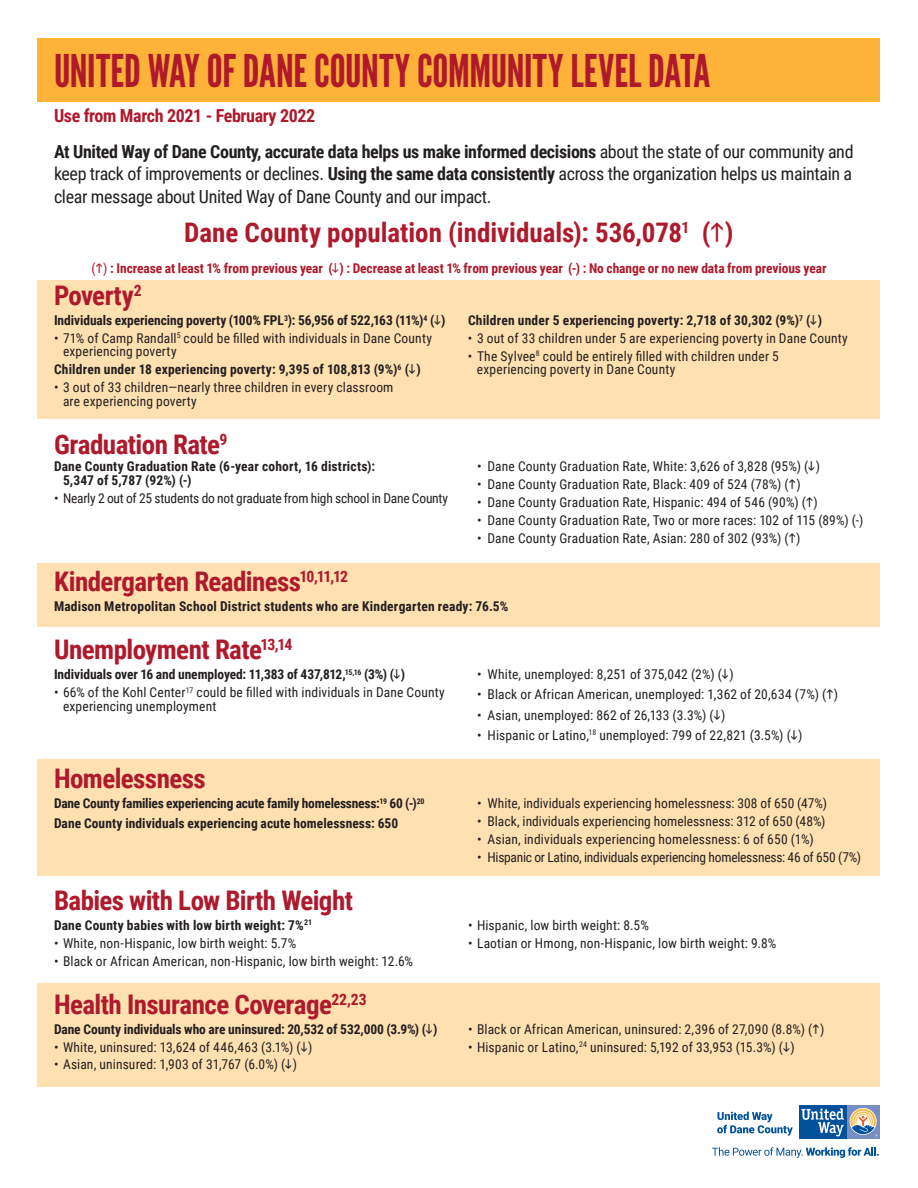
<style>
.page{position:relative;width:918px;height:1188px;background:#fff}
.page>*{position:absolute;margin:0;border:0;box-sizing:border-box;transform-origin:0 0}
.t1{font:45px "League Gothic";letter-spacing:-.01em;color:#af192c}
.t2{font:700 27px "Roboto Condensed";letter-spacing:-.02em;color:#af192c}
.t3{font:700 27px "Roboto Condensed";color:#af192c}
.t4{font:18px/22.5px "Roboto Condensed";letter-spacing:-.02em;color:#231f20;text-align:justify}
.t5{font:700 18px "Roboto Condensed";letter-spacing:-.02em;color:#af192c}
.t6{font:13.5px/13.5px "Roboto Condensed";letter-spacing:.01em;color:#231f20}
.t7{font:700 13.5px/13.5px "Roboto Condensed";letter-spacing:.005em;color:#231f20}
.t8{font:13.5px "Roboto Condensed";letter-spacing:-.02em;color:#231f20}
.t9{font:700 13.5px "Roboto Condensed";letter-spacing:-.01em;color:#af192c}
.t10{font:700 13.5px "Roboto Condensed";letter-spacing:-.015em;color:#231f20}
.s1{font-weight:700}
.s2{font-weight:400}
</style>
<div class="page">
<div style="left:38px;top:281px;width:842px;height:138px;background:#ffe0b0"></div>
<div style="left:38px;top:563px;width:842px;height:64px;background:#ffe0b0"></div>
<div style="left:38px;top:759px;width:842px;height:117px;background:#ffe0b0"></div>
<div style="left:38px;top:983px;width:842px;height:104px;background:#ffe0b0"></div>
<div style="left:38px;top:38px;width:842px;height:63px;background:#ffb238"></div>
<div style="left:847px;top:1105px;width:32px;height:34px;background:#768ec2"></div>
<div style="left:799px;top:1105px;width:48px;height:34px;background:#01529b"></div>
<svg style="left:801px;top:1108px;width:43px;height:28px"></svg>
<svg style="left:850px;top:1109px;width:27px;height:27px"></svg>
<svg style="left:712px;top:1147px;width:167px;height:11px"></svg>
<svg style="left:717px;top:1112px;width:76px;height:24px"></svg>
<p class="t1" style="left:54px;top:44px;width:658px">UNITED WAY OF DANE COUNTY COMMUNITY LEVEL DATA</p>
<p class="t5" style="left:54px;top:103px;width:263px">Use from March 2021 - February 2022</p>
<p class="t4" style="left:54px;top:140px;width:801px"><span class="s1">At United Way of Dane County, accurate data helps us make informed decisions</span> about the state of our community and keep track of improvements or declines. <span class="s1">Using the same data consistently</span> across the organization helps us maintain a clear message about United Way of Dane County and our impact.</p>
<p class="t3" style="left:184px;top:214px;width:551px">Dane County population (individuals): 536,078<sup>1</sup> ( )</p>
<p class="t9" style="left:91px;top:258px;width:737px"><span class="s2">( )</span> : Increase at least 1% from previous year ( ) : Decrease at least 1% from previous year (-) : No change or no new data from previous year</p>
<p class="t2" style="left:54px;top:276px;width:89px">Poverty<sup>2</sup></p>
<p class="t7" style="left:54px;top:313px;width:393px">Individuals experiencing poverty (100% FPL<sup>3</sup>): 56,956 of 522,163 (11%)<sup>4</sup> ( )</p>
<p class="t6" style="left:63px;top:331px;width:371px;text-indent:-9px">• 71% of Camp Randall<sup>5</sup> could be filled with individuals in Dane County experiencing poverty</p>
<p class="t7" style="left:54px;top:362px;width:368px">Children under 18 experiencing poverty: 9,395 of 108,813 (9%)<sup>6</sup> ( )</p>
<p class="t6" style="left:63px;top:380px;width:332px;text-indent:-9px">• 3 out of 33 children—nearly three children in every classroom are experiencing poverty</p>
<p class="t2" style="left:54px;top:425px;width:175px">Graduation Rate<sup>9</sup></p>
<p class="t7" style="left:63px;top:459px;width:314px;text-indent:-9px">Dane County Graduation Rate (6-year cohort, 16 districts):<br>5,347 of 5,787 (92%) (-)</p>
<p class="t8" style="left:54px;top:488px;width:396px">• Nearly 2 out of 25 students do not graduate from high school in Dane County</p>
<p class="t7" style="left:468px;top:313px;width:356px">Children under 5 experiencing poverty: 2,718 of 30,302 (9%)<sup>7</sup> ( )</p>
<p class="t6" style="left:468px;top:331px;width:381px">• 3 out of 33 children under 5 are experiencing poverty in Dane County</p>
<p class="t6" style="left:477px;top:349px;width:303px;text-indent:-9px">• The Sylvee<sup>8</sup> could be entirely filled with children under 5 experiencing poverty in Dane County</p>
<p class="t6" style="left:477px;top:459px;width:345px">• Dane County Graduation Rate, White: 3,626 of 3,828 (95%) ( )</p>
<p class="t6" style="left:477px;top:477px;width:325px">• Dane County Graduation Rate, Black: 409 of 524 (78%) ( )</p>
<p class="t6" style="left:477px;top:495px;width:342px">• Dane County Graduation Rate, Hispanic: 494 of 546 (90%) ( )</p>
<p class="t6" style="left:477px;top:513px;width:388px">• Dane County Graduation Rate, Two or more races: 102 of 115 (89%) (-)</p>
<p class="t6" style="left:477px;top:531px;width:325px">• Dane County Graduation Rate, Asian: 280 of 302 (93%) ( )</p>
<p class="t2" style="left:54px;top:562px;width:295px">Kindergarten Readiness<sup>10,11,12</sup></p>
<p class="t7" style="left:54px;top:599px;width:456px">Madison Metropolitan School District students who are Kindergarten ready: 76.5%</p>
<p class="t2" style="left:54px;top:630px;width:240px">Unemployment Rate<sup>13,14</sup></p>
<p class="t7" style="left:54px;top:667px;width:353px">Individuals over 16 and unemployed: 11,383 of 437,812,<sup>15,16</sup> (3%) ( )</p>
<p class="t6" style="left:63px;top:685px;width:383px;text-indent:-9px">• 66% of the Kohl Center<sup>17</sup> could be filled with individuals in Dane County experiencing unemployment</p>
<p class="t6" style="left:477px;top:667px;width:258px">• White, unemployed: 8,251 of 375,042 (2%) ( )</p>
<p class="t6" style="left:477px;top:687px;width:363px">• Black or African American, unemployed: 1,362 of 20,634 (7%) ( )</p>
<p class="t6" style="left:477px;top:708px;width:250px">• Asian, unemployed: 862 of 26,133 (3.3%) ( )</p>
<p class="t6" style="left:477px;top:728px;width:327px">• Hispanic or Latino,<sup>18</sup> unemployed: 799 of 22,821 (3.5%) ( )</p>
<p class="t2" style="left:54px;top:759px;width:153px">Homelessness</p>
<p class="t10" style="left:54px;top:794px;width:372px">Dane County families experiencing acute family homelessness:<sup>19</sup> 60 (-)<sup>20</sup></p>
<p class="t7" style="left:54px;top:816px;width:346px">Dane County individuals experiencing acute homelessness: 650</p>
<p class="t2" style="left:54px;top:881px;width:301px">Babies with Low Birth Weight</p>
<p class="t7" style="left:54px;top:918px;width:260px">Dane County babies with low birth weight: 7%<sup>21</sup></p>
<p class="t6" style="left:54px;top:936px;width:244px">• White, non-Hispanic, low birth weight: 5.7%</p>
<p class="t6" style="left:54px;top:954px;width:361px">• Black or African American, non-Hispanic, low birth weight: 12.6%</p>
<p class="t2" style="left:54px;top:985px;width:314px">Health Insurance Coverage<sup>22,23</sup></p>
<p class="t7" style="left:54px;top:1022px;width:385px">Dane County individuals who are uninsured: 20,532 of 532,000 (3.9%) ( )</p>
<p class="t6" style="left:54px;top:1040px;width:260px">• White, uninsured: 13,624 of 446,463 (3.1%) ( )</p>
<p class="t6" style="left:54px;top:1057px;width:245px">• Asian, uninsured: 1,903 of 31,767 (6.0%) ( )</p>
<p class="t6" style="left:477px;top:796px;width:352px">• White, individuals experiencing homelessness: 308 of 650 (47%)</p>
<p class="t6" style="left:477px;top:814px;width:350px">• Black, individuals experiencing homelessness: 312 of 650 (48%)</p>
<p class="t6" style="left:477px;top:832px;width:338px">• Asian, individuals experiencing homelessness: 6 of 650 (1%)</p>
<p class="t8" style="left:477px;top:847px;width:386px">• Hispanic or Latino, individuals experiencing homelessness: 46 of 650 (7%)</p>
<p class="t6" style="left:468px;top:918px;width:183px">• Hispanic, low birth weight: 8.5%</p>
<p class="t6" style="left:468px;top:936px;width:310px">• Laotian or Hmong, non-Hispanic, low birth weight: 9.8%</p>
<p class="t6" style="left:468px;top:1022px;width:358px">• Black or African American, uninsured: 2,396 of 27,090 (8.8%) ( )</p>
<p class="t6" style="left:468px;top:1040px;width:328px">• Hispanic or Latino,<sup>24</sup> uninsured: 5,192 of 33,953 (15.3%) ( )</p>
</div>
